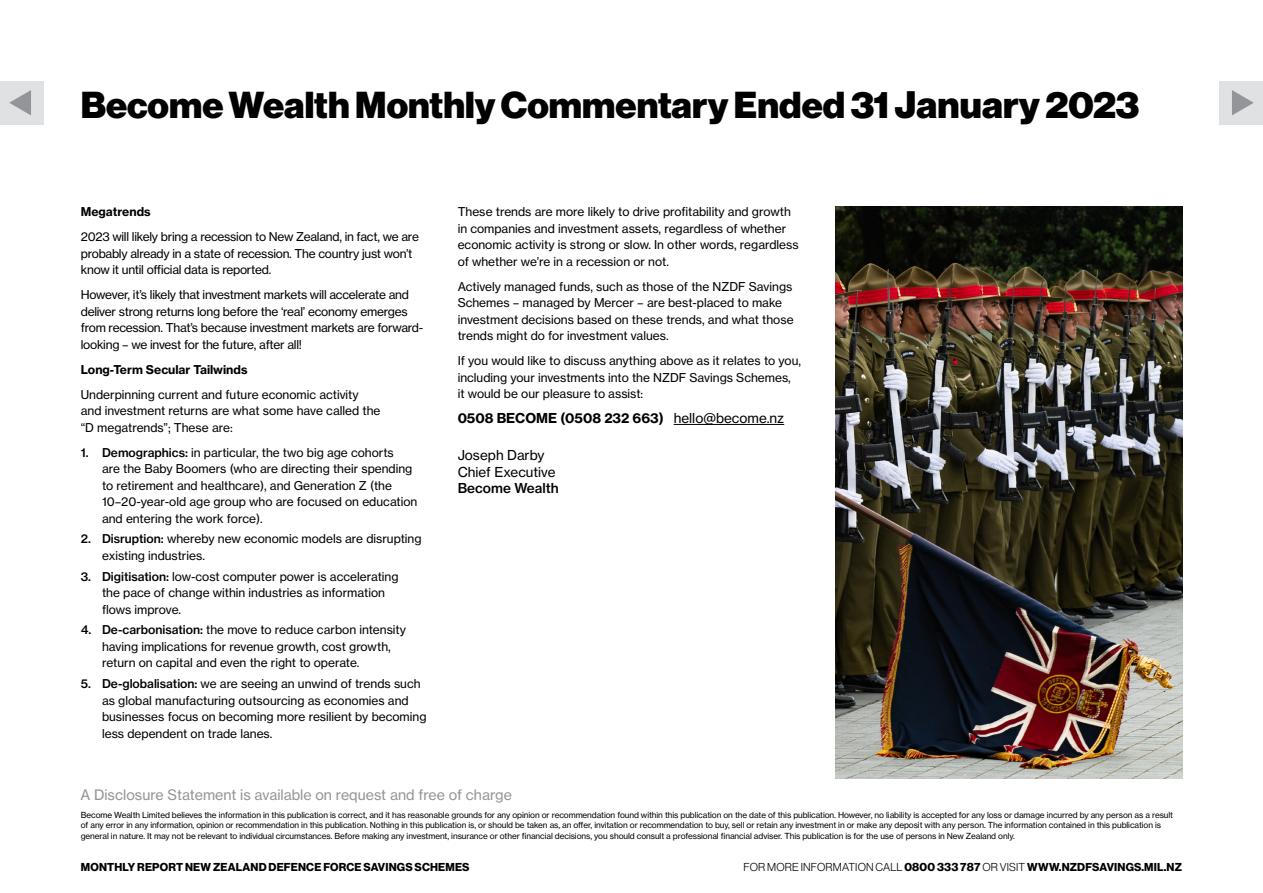
<style>
.page{position:relative;width:1263px;height:893px;background:#fff}
.page>*{position:absolute;margin:0;border:0;box-sizing:border-box;transform-origin:0 0}
.t1{font:900 36.75px "Haas Grot Disp 95";color:#000}
.t2{font:14.25px "Haas Grot Text 55 Roman";color:#939598}
.t3{font:700 13.5px "Haas Grot Text 75";color:#000}
.t4{font:13.5px/16.5px "Haas Grot Text 55 Roman";color:#000}
.t5{font:500 13.5px "Haas Grot Text 65";color:#000}
.t6{font:12px/16.5px "Haas Grot Text 55 Roman";color:#000}
.t7{font:12px/16.5px "Haas Grot Text 55 Roman";letter-spacing:-.02em;color:#000}
.t8{font:700 12px "Haas Grot Text 75";color:#000}
.t9{font:700 11.25px "Haas Grot Disp 75";letter-spacing:.015em;color:#000}
.t10{font:8.25px/10.5px "Haas Grot Text 55 Roman";letter-spacing:-.01em;color:#000}
.s1{font-size:37.5px}
.s2{font-family:"Haas Grot Text 65";font-weight:500}
.s3{font-family:"Haas Grot Text 55 Roman";font-weight:400}
.s4{font-family:"Haas Grot Disp 45";font-weight:300}
</style>
<div class="page">
<div style="left:1220px;top:81px;width:43px;height:43px;background:#e0e1e2"></div>
<svg style="left:1232px;top:90px;width:22px;height:25px"></svg>
<div style="left:0;top:81px;width:43px;height:43px;background:#e0e1e2"></div>
<svg style="left:9px;top:90px;width:22px;height:25px"></svg>
<hr style="left:674px;top:424px;width:110px;height:1px;background:#000">
<img style="left:835px;top:206px;width:348px;height:572px">
<h1 class="t1" style="left:81px;top:84px;width:1060px">Become Wealth Monthly Commentary Ended <span class="s1">31 January 2023</span></h1>
<p class="t8" style="left:81px;top:204px;width:71px">Megatrends</p>
<p class="t7" style="left:81px;top:228px;width:340px">2023 will likely bring a recession to New Zealand, in fact, we are probably already in a state of recession. The country just won’t know it until official data is reported.</p>
<p class="t7" style="left:81px;top:286px;width:344px">However, it’s likely that investment markets will accelerate and deliver strong returns long before the ‘real’ economy emerges from recession. That’s because investment markets are forward&shy;looking – we invest for the future, after all!</p>
<p class="t8" style="left:81px;top:362px;width:168px">Long-Term Secular Tailwinds</p>
<p class="t6" style="left:81px;top:386px;width:301px">Underpinning current and future economic activity and investment returns are what some have called the “D megatrends”; These are:</p>
<p class="t6" style="left:102px;top:444px;width:317px;text-indent:-21px"><span class="s2">1. Demographics:</span> in particular, the two big age cohorts<br>are the Baby Boomers (who are directing their spending to retirement and healthcare), and Generation Z (the 10–20-year-old age group who are focused on education and entering the work force).</p>
<p class="t6" style="left:102px;top:531px;width:321px;text-indent:-21px"><span class="s2">2. Disruption:</span> whereby new economic models are disrupting existing industries.</p>
<p class="t6" style="left:102px;top:568px;width:298px;text-indent:-21px"><span class="s2">3. Digitisation:</span> low-cost computer power is accelerating the pace of change within industries as information flows improve.</p>
<p class="t6" style="left:102px;top:622px;width:305px;text-indent:-21px"><span class="s2">4. De-carbonisation:</span> the move to reduce carbon intensity having implications for revenue growth, cost growth, return on capital and even the right to operate.</p>
<p class="t6" style="left:102px;top:675px;width:326px;text-indent:-21px"><span class="s2">5. De-globalisation:</span> we are seeing an unwind of trends such as global manufacturing outsourcing as economies and businesses focus on becoming more resilient by becoming less dependent on trade lanes.</p>
<p class="t6" style="left:458px;top:203px;width:342px">These trends are more likely to drive profitability and growth in companies and investment assets, regardless of whether economic activity is strong or slow. In other words, regardless of whether we’re in a recession or not.</p>
<p class="t6" style="left:458px;top:278px;width:337px">Actively managed funds, such as those of the NZDF Savings Schemes – managed by Mercer – are best-placed to make investment decisions based on these trends, and what those trends might do for investment values.</p>
<p class="t6" style="left:458px;top:352px;width:345px">If you would like to discuss anything above as it relates to you, including your investments into the NZDF Savings Schemes,<br>it would be our pleasure to assist:</p>
<p class="t3" style="left:458px;top:410px;width:328px">0508 BECOME (0508 232 663) <span class="s3">hello@become.nz</span></p>
<p class="t4" style="left:458px;top:447px;width:99px">Joseph Darby<br>Chief Executive</p>
<p class="t5" style="left:458px;top:480px;width:103px">Become Wealth</p>
<p class="t2" style="left:80px;top:786px;width:433px">A Disclosure Statement is available on request and free of charge</p>
<p class="t10" style="left:81px;top:810px;width:1094px">Become Wealth Limited believes the information in this publication is correct, and it has reasonable grounds for any opinion or recommendation found within this publication on the date of this publication. However, no liability is accepted for any loss or damage incurred by any person as a result of any error in any information, opinion or recommendation in this publication. Nothing in this publication is, or should be taken as, an offer, invitation or recommendation to buy, sell or retain any investment in or make any deposit with any person. The information contained in this publication is general in nature. It may not be relevant to individual circumstances. Before making any investment, insurance or other financial decisions, you should consult a professional financial adviser. This publication is for the use of persons in New Zealand only.</p>
<p class="t9" style="left:81px;top:860px;width:390px">MONTHLY REPORT NEW ZEALAND DEFENCE FORCE SAVINGS SCHEMES</p>
<p class="t9" style="left:743px;top:860px;width:440px"><span class="s4">FOR MORE INFORMATION CALL</span> 0800 333 787 <span class="s4">OR VISIT</span> WWW.NZDFSAVINGS.MIL.NZ</p>
</div>
